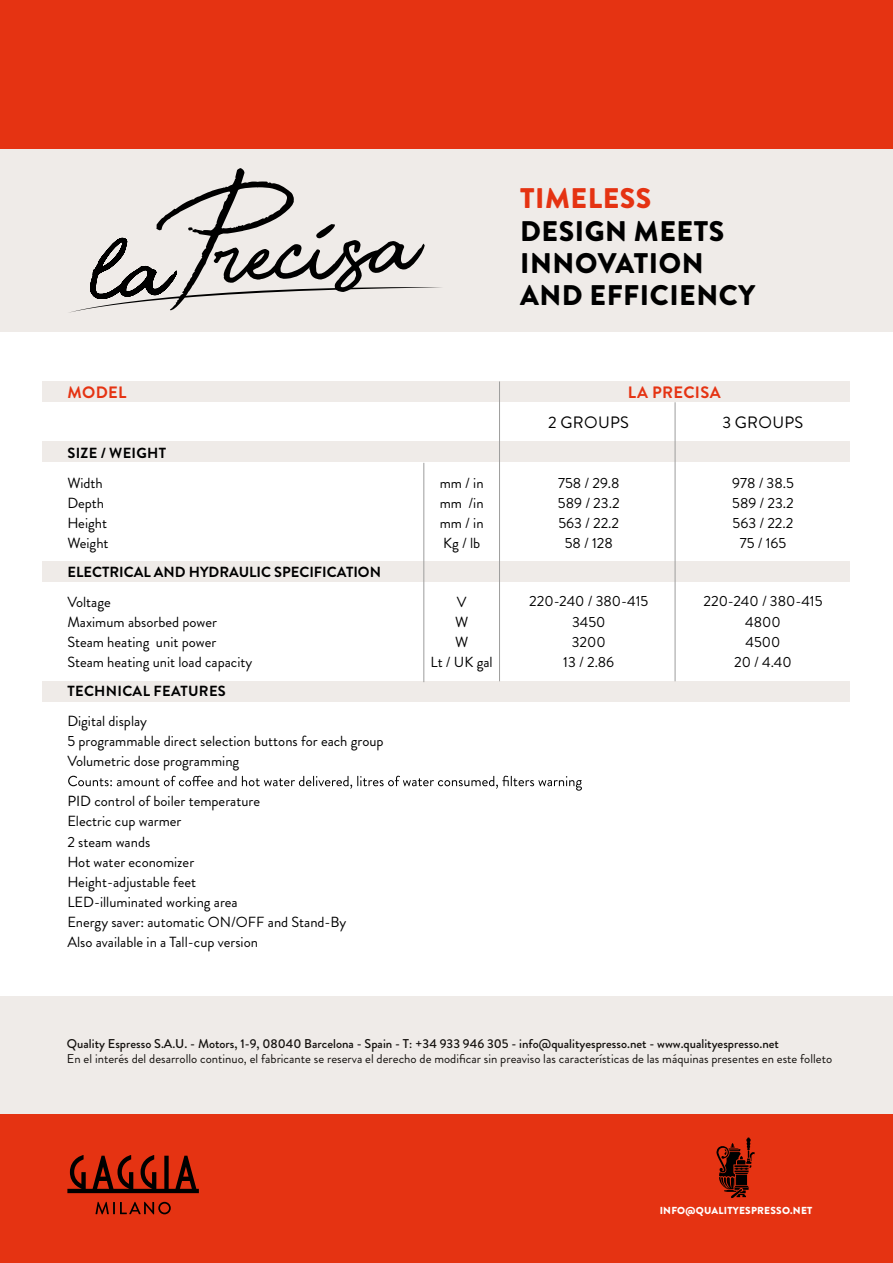
<style>
.page{position:relative;width:893px;height:1263px;background:#fff}
.page>*{position:absolute;margin:0;border:0;box-sizing:border-box;transform-origin:0 0}
.t1{font:900 28.35px/32.4px "Brandon Grotesque";letter-spacing:.02em;color:#000}
.t2{font:900 28.35px "Brandon Grotesque";letter-spacing:.02em;color:#e53312}
.t3{font:16.5px "Brandon Grotesque";letter-spacing:.02em;color:#000}
.t4{font:700 16.5px "Brandon Grotesque";letter-spacing:.02em;color:#e53312}
.t5{font:14.7px/20.1px "Brandon Grotesque";color:#000;text-align:center}
.t6{font:700 14.7px "Brandon Grotesque";color:#000}
.t7{font:700 14.7px "Brandon Grotesque";letter-spacing:.02em;color:#000}
.t8{font:12.75px "Brandon Grotesque";color:#13100d}
.t9{font:500 12.75px "Brandon Grotesque";color:#13100d}
.t10{font:900 10.2px "Brandon Grotesque";letter-spacing:.02em;color:#fff}
</style>
<div class="page">
<div style="left:0;top:149px;width:893px;height:183px;background:#efebe8"></div>
<svg style="left:69px;top:168px;width:373px;height:145px"></svg>
<div style="left:43px;top:441px;width:807px;height:21px;background:#efebe8"></div>
<div style="left:43px;top:561px;width:807px;height:21px;background:#efebe8"></div>
<div style="left:43px;top:681px;width:807px;height:21px;background:#efebe8"></div>
<hr style="left:424px;top:463px;width:1px;height:219px;background:#9d9d9c">
<hr style="left:675px;top:402px;width:1px;height:279px;background:#9d9d9c">
<div style="left:43px;top:381px;width:807px;height:21px;background:#efebe8"></div>
<hr style="left:499px;top:381px;width:1px;height:300px;background:#9d9d9c">
<svg style="left:68px;top:776px;width:514px;height:15px"></svg>
<div style="left:0;top:997px;width:893px;height:117px;background:#efebe8"></div>
<div style="left:0;top:0;width:893px;height:149px;background:#e53312"></div>
<div style="left:0;top:1114px;width:893px;height:149px;background:#e53312"></div>
<svg style="left:716px;top:1137px;width:39px;height:61px"></svg>
<svg style="left:95px;top:1202px;width:76px;height:12px"></svg>
<svg style="left:67px;top:1155px;width:132px;height:38px"></svg>
<h1 class="t2" style="left:520px;top:178px;width:133px">TIMELESS</h1>
<h1 class="t1" style="left:520px;top:215px;width:237px">DESIGN MEETS<br>INNOVATION<br>AND EFFICIENCY</h1>
<p class="t4" style="left:68px;top:380px;width:61px">MODEL</p>
<p class="t4" style="left:628px;top:380px;width:94px">LA PRECISA</p>
<p class="t7" style="left:67px;top:443px;width:100px">SIZE / WEIGHT</p>
<p class="t5" style="left:67px;top:473px;width:43px;text-align:left">Width<br>Depth<br>Height<br>Weight</p>
<p class="t6" style="left:67px;top:562px;width:315px">ELECTRICAL AND HYDRAULIC SPECIFICATION</p>
<p class="t5" style="left:67px;top:592px;width:186px;text-align:left">Voltage<br>Maximum absorbed power<br>Steam heating unit power<br>Steam heating unit load capacity</p>
<p class="t7" style="left:67px;top:681px;width:160px">TECHNICAL FEATURES</p>
<p class="t5" style="left:67px;top:711px;width:318px;text-align:left">Digital display<br>5 programmable direct selection buttons for each group<br>Volumetric dose programming</p>
<p class="t5" style="left:67px;top:791px;width:280px;text-align:left">PID control of boiler temperature<br>Electric cup warmer<br>2 steam wands<br>Hot water economizer<br>Height-adjustable feet<br>LED-illuminated working area<br>Energy saver: automatic ON/OFF and Stand-By<br>Also available in a Tall-cup version</p>
<p class="t5" style="left:440px;top:473px;width:45px;text-align:justify">mm / in mm /in mm / in Kg / lb</p>
<p class="t3" style="left:548px;top:411px;width:82px">2 GROUPS</p>
<p class="t3" style="left:722px;top:411px;width:83px">3 GROUPS</p>
<p class="t5" style="left:558px;top:473px;width:63px">758 / 29.8<br>589 / 23.2<br>563 / 22.2<br>58 / 128</p>
<p class="t5" style="left:732px;top:473px;width:63px">978 / 38.5<br>589 / 23.2<br>563 / 22.2<br>75 / 165</p>
<p class="t5" style="left:431px;top:592px;width:64px">V<br>W<br>W<br>Lt / UK gal</p>
<p class="t5" style="left:529px;top:592px;width:120px">220-240 / 380-415<br>3450<br>3200<br>13 / 2.86</p>
<p class="t5" style="left:703px;top:592px;width:120px">220-240 / 380-415<br>4800<br>4500<br>20 / 4.40</p>
<p class="t9" style="left:67px;top:1035px;width:713px">Quality Espresso S.A.U. - Motors, 1-9, 08040 Barcelona - Spain - T: +34 933 946 305 - info@qualityespresso.net - www.qualityespresso.net</p>
<p class="t8" style="left:67px;top:1050px;width:767px">En el interés del desarrollo continuo, el fabricante se reserva el derecho de modificar sin preaviso las características de las máquinas presentes en este folleto</p>
<p class="t10" style="left:660px;top:1203px;width:154px">INFO@QUALITYESPRESSO.NET</p>
</div>
